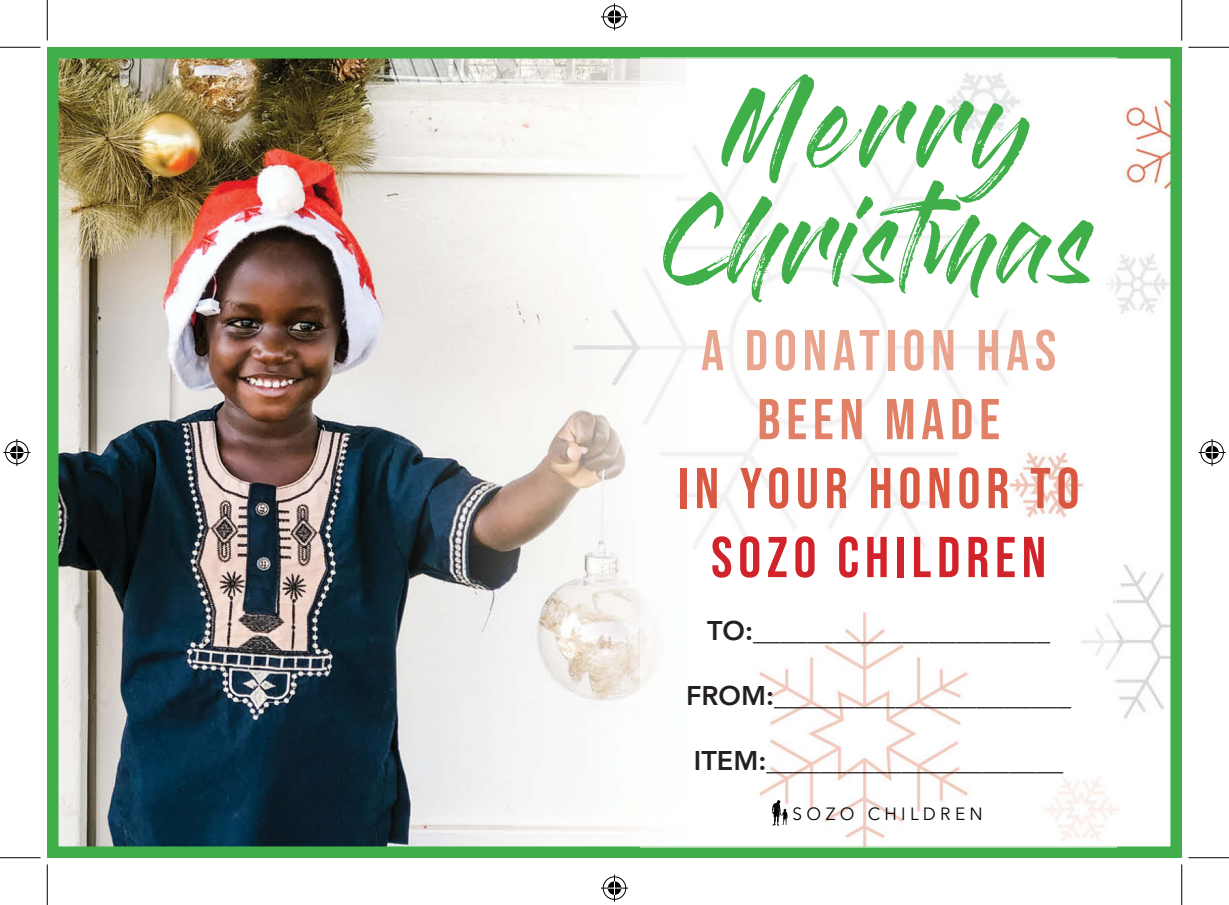
<style>
.page{position:relative;width:1229px;height:905px;background:#fff}
.page>*{position:absolute;margin:0;border:0;box-sizing:border-box;transform-origin:0 0}
.t1{font:88.65px "Gloss And Bloom";color:#40ae49}
.t2{font:57.38px "Bebas Neue";letter-spacing:.1em;color:#d95842}
.t3{font:57.38px "Bebas Neue";letter-spacing:.1em;color:#eaa58e}
.t4{font:57.38px "Bebas Neue";letter-spacing:.1em;color:#d1232a}
.t5{font:57.38px "Bebas Neue";letter-spacing:.1em;color:#e18066}
.t6{font:800 27px "Avenir";color:#231f20}
.t7{font:17.78px "Avenir Next";color:#040503}
</style>
<div class="page">
<img style="left:47px;top:47px;width:1134px;height:810px">
<div style="left:640px;top:57px;width:476px;height:791px;background:#fff"></div>
<svg style="left:772px;top:800px;width:16px;height:25px"></svg>
<hr style="left:0;top:47px;width:40px;height:1px;background:#000">
<hr style="left:1188px;top:47px;width:40px;height:1px;background:#000">
<hr style="left:0;top:857px;width:40px;height:1px;background:#000">
<hr style="left:1188px;top:857px;width:40px;height:1px;background:#000">
<hr style="left:47px;top:0;width:1px;height:40px;background:#000">
<hr style="left:47px;top:864px;width:1px;height:40px;background:#000">
<hr style="left:1181px;top:0;width:1px;height:40px;background:#000">
<hr style="left:1181px;top:864px;width:1px;height:40px;background:#000">
<svg style="left:601px;top:3px;width:27px;height:27px"></svg>
<svg style="left:601px;top:874px;width:27px;height:27px"></svg>
<svg style="left:3px;top:439px;width:27px;height:27px"></svg>
<svg style="left:1198px;top:439px;width:27px;height:27px"></svg>
<p class="t1" style="left:725px;top:85px;width:309px">Merry</p>
<p class="t1" style="left:663px;top:201px;width:433px">Christmas</p>
<p class="t3" style="left:701px;top:318px;width:357px">A DONATION HAS</p>
<p class="t5" style="left:757px;top:387px;width:244px">BEEN MADE</p>
<p class="t2" style="left:678px;top:456px;width:403px">IN YOUR HONOR TO</p>
<p class="t4" style="left:711px;top:524px;width:336px">SOZO CHILDREN</p>
<p class="t6" style="left:707px;top:609px;width:344px">TO:______________________</p>
<p class="t6" style="left:686px;top:674px;width:386px">FROM:______________________</p>
<p class="t6" style="left:694px;top:739px;width:371px">ITEM:______________________</p>
<p class="t7" style="left:792px;top:799px;width:192px">S O Z O C H I L D R E N</p>
</div>
